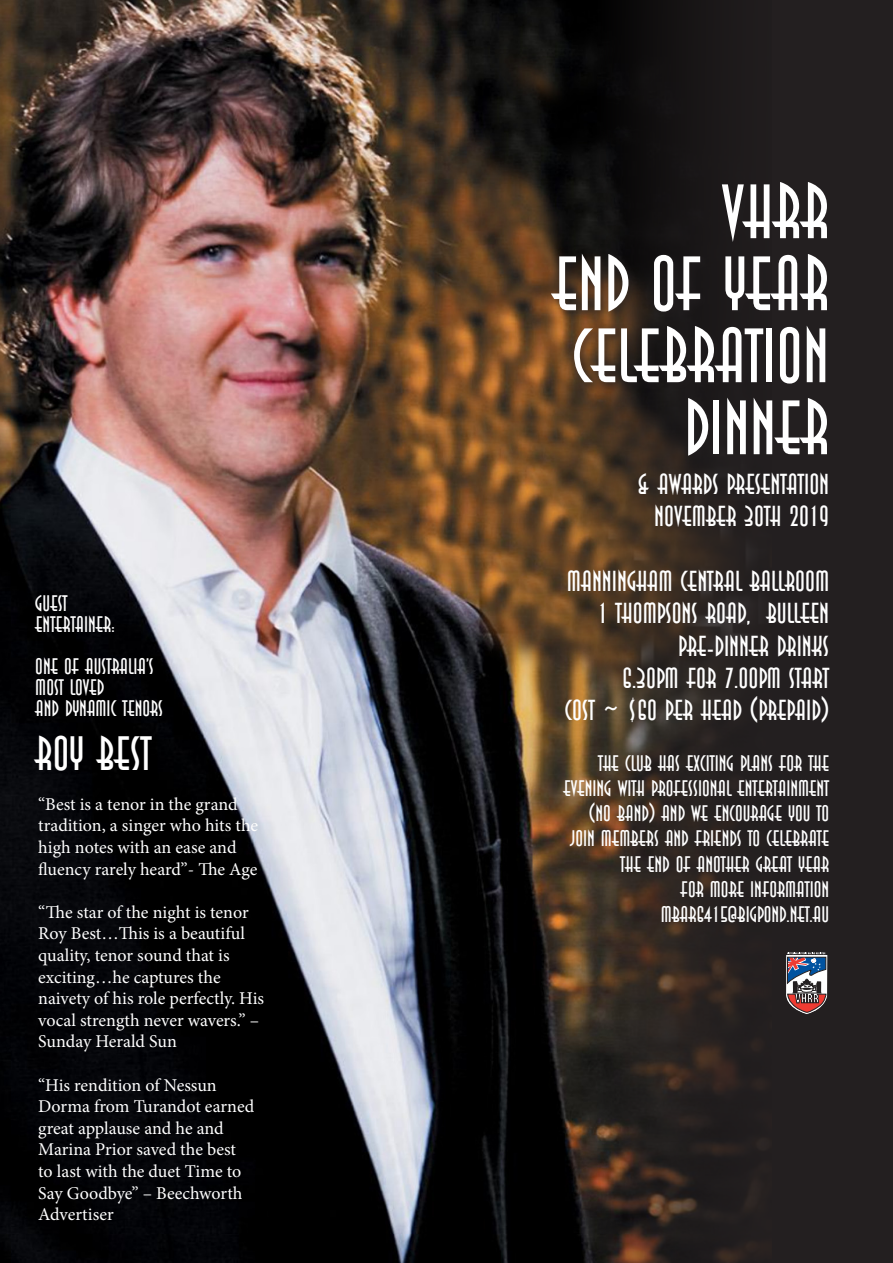
<style>
.page{position:relative;width:893px;height:1263px;background:#231f20}
.page>*{position:absolute;margin:0;border:0;box-sizing:border-box;transform-origin:0 0}
.t1{font:72px/72px "Anastasia";color:#fff;text-align:right}
.t2{font:45px "Anastasia";color:#fff}
.t3{font:27px "Anastasia";color:#fff}
.t4{font:21px/25.2px "Anastasia";color:#fff;text-align:right}
.t5{font:18px/21.6px "Minion Pro";letter-spacing:-.005em;color:#fff}
</style>
<div class="page">
<img style="left:0;top:0;width:761px;height:1263px">
<div style="left:546px;top:178px;width:292px;height:288px;background:#231f20;opacity:.75"></div>
<svg style="left:786px;top:952px;width:42px;height:62px"></svg>
<p class="t4" style="left:35px;top:591px;width:34px">GUEST</p>
<p class="t4" style="left:35px;top:612px;width:81px">ENTERTAINER:</p>
<p class="t4" style="left:35px;top:654px;width:120px">ONE OF AUSTRALIA’S</p>
<p class="t4" style="left:35px;top:675px;width:70px">MOST LOVED</p>
<p class="t4" style="left:35px;top:696px;width:129px">AND DYNAMIC TENORS</p>
<p class="t2" style="left:35px;top:729px;width:118px">ROY BEST</p>
<p class="t5" style="left:38px;top:793px;width:221px">“Best is a tenor in the grand tradition, a singer who hits the high notes with an ease and fluency rarely heard”- The Age</p>
<p class="t5" style="left:38px;top:901px;width:227px">“The star of the night is tenor<br>Roy Best…This is a beautiful quality, tenor sound that is exciting…he captures the naivety of his role perfectly. His vocal strength never wavers.” –<br>Sunday Herald Sun</p>
<p class="t5" style="left:38px;top:1074px;width:217px">“His rendition of Nessun<br>Dorma from Turandot earned great applause and he and<br>Marina Prior saved the best to last with the duet Time to<br>Say Goodbye” – Beechworth<br>Advertiser</p>
<p class="t1" style="left:722px;top:176px;width:109px">VHRR</p>
<p class="t1" style="left:553px;top:248px;width:278px">END OF YEAR</p>
<p class="t1" style="left:572px;top:320px;width:258px">CELEBRATION<br>DINNER</p>
<p class="t3" style="left:636px;top:469px;width:194px">&amp; AWARDS PRESENTATION</p>
<p class="t3" style="left:654px;top:501px;width:176px">NOVEMBER 30TH 2019</p>
<p class="t3" style="left:567px;top:566px;width:264px">MANNINGHAM CENTRAL BALLROOM</p>
<p class="t3" style="left:598px;top:598px;width:233px">1 THOMPSONS ROAD, BULLEEN</p>
<p class="t3" style="left:678px;top:631px;width:152px">PRE-DINNER DRINKS</p>
<p class="t3" style="left:622px;top:663px;width:209px">6.30PM FOR 7.00PM START</p>
<p class="t3" style="left:565px;top:696px;width:266px">COST ~ $60 PER HEAD (PREPAID)</p>
<p class="t4" style="left:564px;top:750px;width:267px">THE CLUB HAS EXCITING PLANS FOR THE EVENING WITH PROFESSIONAL ENTERTAINMENT (N0 BAND) AND WE ENCOURAGE YOU TO JOIN MEMBERS AND FRIENDS TO CELEBRATE THE END OF ANOTHER GREAT YEAR</p>
<p class="t4" style="left:681px;top:876px;width:150px">FOR MORE INFORMATION</p>
<p class="t4" style="left:661px;top:902px;width:170px">MBAR6415@BIGPOND.NET.AU</p>
</div>
